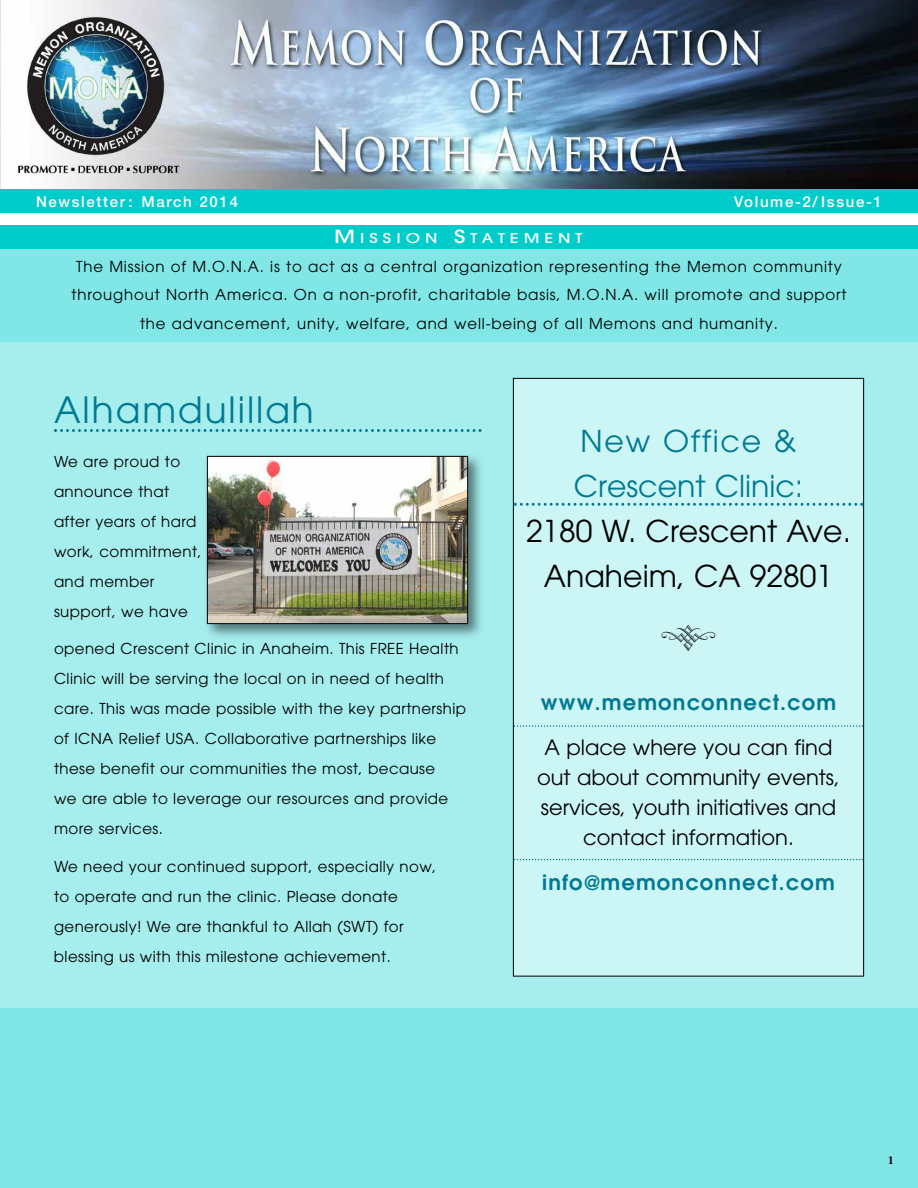
<style>
.page{position:relative;width:918px;height:1188px;background:#fff}
.page>*{position:absolute;margin:0;border:0;box-sizing:border-box;transform-origin:0 0}
.t1{font:36px "Avant Garde";letter-spacing:.055em;color:#007992}
.t2{font:36px "Type Embellishments One Plain";color:#000}
.t3{font:30px/45px "Avant Garde";color:#000;text-align:center}
.t4{font:30px/45px "Avant Garde";color:#007992}
.t5{font:21px/30px "Avant Garde";color:#000;text-align:center}
.t6{font:600 21px "Avant Garde";letter-spacing:.055em;color:#007992}
.t7{font:15px/30px "Avant Garde";letter-spacing:.03em;color:#000}
.t8{font:15px/28.5px "Avant Garde";letter-spacing:.055em;color:#000;text-align:center}
.t9{font:500 15px "Helvetica Neue";letter-spacing:.11em;color:#fff}
.t10{font:500 13.5px "Avant Garde";letter-spacing:.295em;color:#fff;scale:1.25 1}
.t11{font:700 12px "Adobe Garamond";color:#000}
.s1{font-size:18px}
</style>
<div class="page">
<div style="left:0;top:342px;width:918px;height:666px;background:#a6eded"></div>
<img style="left:0;top:0;width:918px;height:189px">
<div style="left:0;top:189px;width:918px;height:24px;background:#0cc"></div>
<svg style="left:54px;top:429px;width:428px;height:3px"></svg>
<img style="left:201px;top:455px;width:280px;height:188px">
<img style="left:209px;top:458px;width:257px;height:164px">
<div style="left:207px;top:456px;width:261px;height:168px;border:1px solid #000"></div>
<div style="left:0;top:225px;width:918px;height:117px;background:#80e6e6"></div>
<div style="left:0;top:225px;width:918px;height:24px;background:#0cc"></div>
<div style="left:513px;top:378px;width:351px;height:598px;background:#ccf5f5"></div>
<svg style="left:514px;top:503px;width:349px;height:3px"></svg>
<svg style="left:514px;top:725px;width:349px;height:2px"></svg>
<svg style="left:514px;top:859px;width:349px;height:1px"></svg>
<div style="left:0;top:1008px;width:918px;height:180px;background:#80e6e6"></div>
<p class="t9" style="left:36px;top:196px;width:204px">Newsletter: March 2014</p>
<p class="t9" style="left:734px;top:196px;width:149px">Volume-2/ Issue-1</p>
<p class="t10" style="left:334px;top:233px;width:200px"><span class="s1">M</span>ISSION <span class="s1">S</span>TATEMENT</p>
<p class="t8" style="left:71px;top:253px;width:777px">The Mission of M.O.N.A. is to act as a central organization representing the Memon community throughout North America. On a non-profit, charitable basis, M.O.N.A. will promote and support the advancement, unity, welfare, and well-being of all Memons and humanity.</p>
<h1 class="t1" style="left:54px;top:396px;width:261px">Alhamdulillah</h1>
<p class="t7" style="left:54px;top:448px;width:149px">We are proud to announce that after years of hard work, commitment, and member support, we have</p>
<p class="t7" style="left:54px;top:635px;width:413px">opened Crescent Clinic in Anaheim. This FREE Health Clinic will be serving the local on in need of health care. This was made possible with the key partnership of ICNA Relief USA. Collaborative partnerships like these benefit our communities the most, because<br>we are able to leverage our resources and provide more services.</p>
<p class="t7" style="left:54px;top:852px;width:384px">We need your continued support, especially now, to operate and run the clinic. Please donate generously! We are thankful to Allah (SWT) for blessing us with this milestone achievement.</p>
<h2 class="t4" style="left:574px;top:421px;width:231px">New Office &amp;<br>Crescent Clinic:</h2>
<h2 class="t3" style="left:526px;top:511px;width:327px">2180 W. Crescent Ave.<br>Anaheim, CA 92801</h2>
<h1 class="t2" style="left:660px;top:621px;width:58px">8</h1>
<h3 class="t6" style="left:541px;top:695px;width:297px">www.memonconnect.com</h3>
<h3 class="t5" style="left:537px;top:735px;width:304px">A place where you can find out about community events, services, youth initiatives and contact information.</h3>
<h3 class="t6" style="left:542px;top:875px;width:294px">info@memonconnect.com</h3>
<p class="t11" style="left:888px;top:1155px;width:8px">1</p>
</div>
